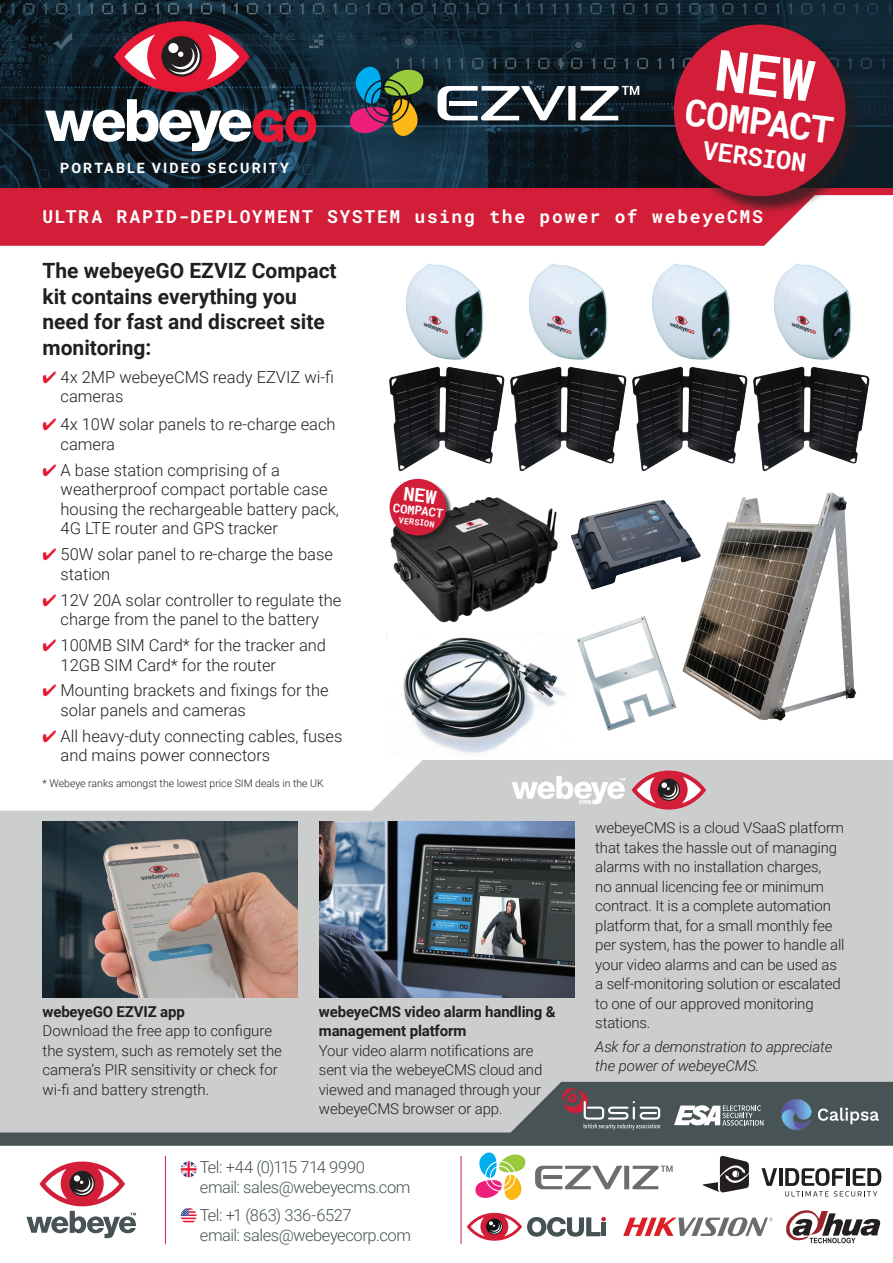
<style>
.page{position:relative;width:893px;height:1263px;background:#fff}
.page>*{position:absolute;margin:0;border:0;box-sizing:border-box;transform-origin:0 0}
.t1{font:37.5px "Roboto Mono";color:#fff}
.t2{font:25.5px "Roboto Mono";color:#fff}
.t3{font:700 21px/25.5px "Roboto";color:#231f20}
.t4{font:18px "Roboto Mono";letter-spacing:.09em;color:#fff}
.t5{font:300 16.5px/19.5px "Roboto";color:#231f20}
.t6{font:300 16.5px/19.8px "Roboto";letter-spacing:-.025em;color:#475355}
.t7{font:300 15px/19.5px "Roboto";letter-spacing:-.01em;color:#231f20}
.t8{font:italic 300 15px/19.5px "Roboto";letter-spacing:-.01em;color:#231f20}
.t9{font:700 15px/19.5px "Roboto";letter-spacing:-.01em;color:#231f20}
.t10{font:700 14.25px "Roboto";letter-spacing:.15em;color:#fff}
.t11{font:12.3px "Roboto Mono";color:#fff}
.t12{font:300 10.5px "Roboto";color:#231f20}
.t13{font:8.4px "Roboto Mono";color:#fff}
.s1{color:#e51836}
.s2{font-weight:700}
</style>
<div class="page">
<div style="left:0;top:680px;width:893px;height:460px;background:#cccdcd"></div>
<svg style="left:0;top:478px;width:893px;height:333px"></svg>
<svg style="left:0;top:187px;width:893px;height:59px;background:#d33249"></svg>
<svg style="left:0;top:1082px;width:893px;height:64px"></svg>
<img style="left:0;top:0;width:893px;height:187px">
<svg style="left:632px;top:770px;width:74px;height:39px"></svg>
<svg style="left:512px;top:776px;width:113px;height:28px"></svg>
<svg style="left:562px;top:1088px;width:98px;height:42px;background:#686569"></svg>
<img style="left:770px;top:1087px;width:120px;height:54px">
<img style="left:386px;top:496px;width:173px;height:128px">
<img style="left:672px;top:486px;width:197px;height:240px">
<img style="left:406px;top:263px;width:78px;height:97px">
<img style="left:529px;top:263px;width:79px;height:97px">
<img style="left:652px;top:263px;width:79px;height:97px">
<img style="left:774px;top:263px;width:78px;height:97px">
<img style="left:389px;top:366px;width:481px;height:106px">
<img style="left:569px;top:606px;width:113px;height:130px">
<img style="left:386px;top:633px;width:183px;height:123px">
<img style="left:557px;top:499px;width:166px;height:93px">
<img style="left:43px;top:822px;width:255px;height:175px">
<img style="left:319px;top:822px;width:255px;height:175px">
<div style="left:676px;top:27px;width:188px;height:188px;background:#231f20;opacity:.75"></div>
<div style="left:674px;top:25px;width:171px;height:171px;background:#d21e38;border-radius:50%"></div>
<svg style="left:113px;top:21px;width:138px;height:72px;background:#913d4d"></svg>
<svg style="left:45px;top:99px;width:271px;height:52px"></svg>
<svg style="left:349px;top:67px;width:75px;height:69px;background:#5d5f53"></svg>
<svg style="left:438px;top:86px;width:201px;height:34px"></svg>
<div style="left:391px;top:480px;width:61px;height:61px;background:#231f20;opacity:.75"></div>
<div style="left:390px;top:479px;width:56px;height:56px;background:#d21e38;border-radius:50%"></div>
<hr style="left:165px;top:1156px;width:1px;height:88px;background:#d21e38">
<hr style="left:461px;top:1156px;width:1px;height:88px;background:#d21e38">
<svg style="left:26px;top:1161px;width:110px;height:77px"></svg>
<svg style="left:181px;top:1208px;width:16px;height:15px"></svg>
<svg style="left:181px;top:1161px;width:16px;height:16px"></svg>
<svg style="left:702px;top:1155px;width:47px;height:38px"></svg>
<svg style="left:761px;top:1168px;width:16px;height:18px"></svg>
<hr style="left:779px;top:1168px;width:3px;height:18px;background:#231f20">
<svg style="left:785px;top:1168px;width:96px;height:28px"></svg>
<svg style="left:623px;top:1217px;width:150px;height:19px"></svg>
<svg style="left:786px;top:1210px;width:95px;height:33px"></svg>
<svg style="left:467px;top:1213px;width:139px;height:28px"></svg>
<svg style="left:475px;top:1152px;width:51px;height:48px"></svg>
<svg style="left:535px;top:1165px;width:138px;height:24px"></svg>
<svg style="left:674px;top:1105px;width:91px;height:20px;background:#9fa5a7"></svg>
<p class="t10" style="left:60px;top:157px;width:230px">PORTABLE VIDEO SECURITY</p>
<p class="t1" style="left:688px;top:86px;width:151px;rotate:7deg">COMPACT</p>
<p class="t2" style="left:705px;top:133px;width:106px;rotate:7deg">VERSION</p>
<p class="t4" style="left:43px;top:204px;width:722px">ULTRA RAPID-DEPLOYMENT SYSTEM using the power of webeyeCMS</p>
<p class="t3" style="left:43px;top:257px;width:296px">The webeyeGO EZVIZ Compact kit contains everything you need for fast and discreet site monitoring:</p>
<p class="t5" style="left:61px;top:367px;width:275px;text-indent:-18px"><span class="s1">✔</span> 4x 2MP webeyeCMS ready EZVIZ wi-fi cameras</p>
<p class="t5" style="left:61px;top:414px;width:277px;text-indent:-18px"><span class="s1">✔</span> 4x 10W solar panels to re-charge each camera</p>
<p class="t5" style="left:61px;top:460px;width:280px;text-indent:-18px"><span class="s1">✔</span> A base station comprising of a weatherproof compact portable case housing the rechargeable battery pack, 4G LTE router and GPS tracker</p>
<p class="t5" style="left:61px;top:544px;width:274px;text-indent:-18px"><span class="s1">✔</span> 50W solar panel to re-charge the base station</p>
<p class="t5" style="left:43px;top:589px;width:300px;text-align:center"><span class="s1">✔</span> 12V 20A solar controller to regulate the charge from the panel to the battery</p>
<p class="t5" style="left:61px;top:635px;width:267px;text-indent:-18px"><span class="s1">✔</span> 100MB SIM Card* for the tracker and<br>12GB SIM Card* for the router</p>
<p class="t5" style="left:61px;top:680px;width:270px;text-indent:-18px"><span class="s1">✔</span> Mounting brackets and fixings for the solar panels and cameras</p>
<p class="t5" style="left:61px;top:725px;width:283px;text-indent:-18px"><span class="s1">✔</span> All heavy-duty connecting cables, fuses and mains power connectors</p>
<p class="t12" style="left:43px;top:776px;width:283px">* Webeye ranks amongst the lowest price SIM deals in the UK</p>
<p class="t11" style="left:394px;top:499px;width:52px;rotate:7deg">COMPACT</p>
<p class="t13" style="left:400px;top:514px;width:37px;rotate:7deg">VERSION</p>
<p class="t7" style="left:43px;top:1001px;width:241px"><span class="s2">webeyeGO EZVIZ app<br></span>Download the free app to configure the system, such as remotely set the camera’s PIR sensitivity or check for wi-fi and battery strength.</p>
<p class="t9" style="left:319px;top:1001px;width:238px">webeyeCMS video alarm handling &amp; management platform</p>
<p class="t7" style="left:319px;top:1040px;width:225px">Your video alarm notifications are sent via the webeyeCMS cloud and viewed and managed through your webeyeCMS browser or app.</p>
<p class="t6" style="left:200px;top:1157px;width:212px">Tel: +44 (0)115 714 9990<br>email: sales@webeyecms.com</p>
<p class="t6" style="left:200px;top:1205px;width:213px">Tel: +1 (863) 336-6527<br>email: sales@webeyecorp.com</p>
<p class="t7" style="left:595px;top:817px;width:251px">webeyeCMS is a cloud VSaaS platform that takes the hassle out of managing alarms with no installation charges,<br>no annual licencing fee or minimum contract. It is a complete automation platform that, for a small monthly fee per system, has the power to handle all your video alarms and can be used as a self-monitoring solution or escalated to one of our approved monitoring stations.</p>
<p class="t8" style="left:595px;top:1036px;width:238px">Ask for a demonstration to appreciate the power of webeyeCMS.</p>
</div>
